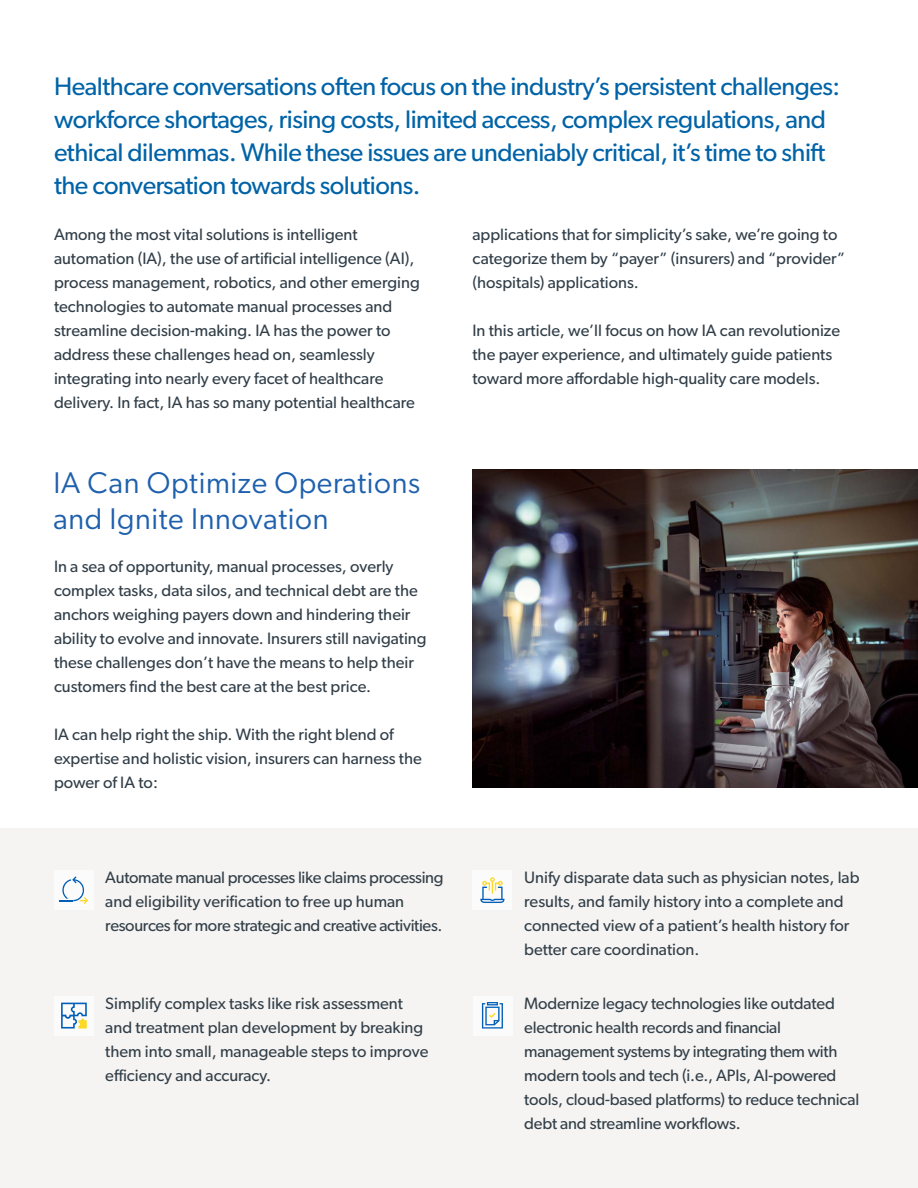
<style>
.page{position:relative;width:918px;height:1188px;background:#fff}
.page>*{position:absolute;margin:0;border:0;box-sizing:border-box;transform-origin:0 0}
.t1{font:30px/36px "Gibson";letter-spacing:.02em;color:#1f60ad}
.t2{font:25.5px/33px "Gibson";letter-spacing:-.02em;color:#0063a7}
.t3{font:16.5px/24px "Gibson";color:#313e48}
.t4{font:16.5px/24px "Gibson";letter-spacing:-.005em;color:#333f48}
</style>
<div class="page">
<div style="left:0;top:828px;width:918px;height:360px;background:#f5f4f3"></div>
<div style="left:473px;top:996px;width:40px;height:40px;background:#fcfbfb"></div>
<div style="left:54px;top:870px;width:40px;height:40px;background:#fcfbfb"></div>
<div style="left:472px;top:870px;width:40px;height:40px;background:#fcfbfb"></div>
<div style="left:54px;top:996px;width:40px;height:40px;background:#fcfbfb"></div>
<img style="left:472px;top:469px;width:446px;height:319px">
<svg style="left:60px;top:876px;width:28px;height:28px"></svg>
<svg style="left:61px;top:1003px;width:26px;height:26px"></svg>
<svg style="left:482px;top:1002px;width:21px;height:27px"></svg>
<svg style="left:480px;top:877px;width:24px;height:26px"></svg>
<p class="t2" style="left:54px;top:69px;width:788px">Healthcare conversations often focus on the industry’s persistent challenges: workforce shortages, rising costs, limited access, complex regulations, and ethical dilemmas. While these issues are undeniably critical, it’s time to shift the conversation towards solutions.</p>
<p class="t3" style="left:54px;top:222px;width:367px">Among the most vital solutions is intelligent automation (IA), the use of artificial intelligence (AI), process management, robotics, and other emerging technologies to automate manual processes and streamline decision-making. IA has the power to address these challenges head on, seamlessly integrating into nearly every facet of healthcare delivery. In fact, IA has so many potential healthcare</p>
<p class="t3" style="left:473px;top:222px;width:374px">applications that for simplicity’s sake, we’re going to categorize them by “payer” (insurers) and “provider” (hospitals) applications.</p>
<p class="t3" style="left:473px;top:318px;width:369px">In this article, we’ll focus on how IA can revolutionize the payer experience, and ultimately guide patients toward more affordable high-quality care models.</p>
<h1 class="t1" style="left:53px;top:464px;width:368px">IA Can Optimize Operations and Ignite Innovation</h1>
<p class="t3" style="left:54px;top:554px;width:374px">In a sea of opportunity, manual processes, overly complex tasks, data silos, and technical debt are the anchors weighing payers down and hindering their ability to evolve and innovate. Insurers still navigating these challenges don’t have the means to help their customers find the best care at the best price.</p>
<p class="t3" style="left:54px;top:722px;width:369px">IA can help right the ship. With the right blend of expertise and holistic vision, insurers can harness the power of IA to:</p>
<p class="t4" style="left:105px;top:865px;width:340px">Automate manual processes like claims processing and eligibility verification to free up human resources for more strategic and creative activities.</p>
<p class="t4" style="left:524px;top:866px;width:337px">Unify disparate data such as physician notes, lab results, and family history into a complete and connected view of a patient’s health history for better care coordination.</p>
<p class="t4" style="left:105px;top:991px;width:325px">Simplify complex tasks like risk assessment and treatment plan development by breaking them into small, manageable steps to improve efficiency and accuracy.</p>
<p class="t4" style="left:524px;top:991px;width:337px">Modernize legacy technologies like outdated electronic health records and financial management systems by integrating them with modern tools and tech (i.e., APIs, AI-powered tools, cloud-based platforms) to reduce technical debt and streamline workflows.</p>
</div>
